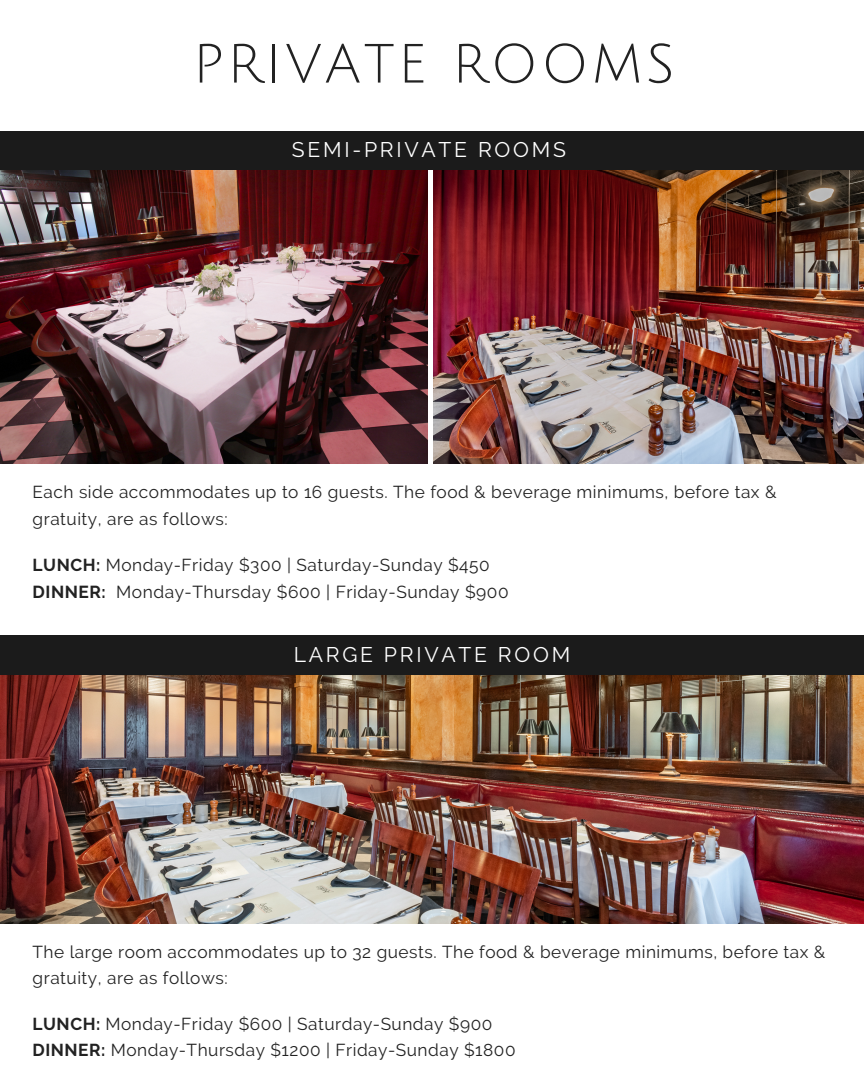
<style>
.page{position:relative;width:864px;height:1080px;background:#fff}
.page>*{position:absolute;margin:0;border:0;box-sizing:border-box;transform-origin:0 0}
.t1{font:54px "Julius Sans One";letter-spacing:.055em;color:#222}
.t2{font:21.15px "Raleway";letter-spacing:.13em;color:#fff}
.t3{font:17.4px "Raleway";letter-spacing:.03em;color:#222}
.t4{font:17.25px/27px "Raleway";letter-spacing:.03em;color:#222}
.s1{font-weight:700}
</style>
<div class="page">
<img style="left:0;top:169px;width:428px;height:295px">
<img style="left:434px;top:169px;width:430px;height:295px">
<div style="left:0;top:131px;width:864px;height:38px;background:#1b1b1b"></div>
<img style="left:0;top:674px;width:864px;height:250px">
<div style="left:0;top:636px;width:864px;height:38px;background:#1b1b1b"></div>
<h1 class="t1" style="left:193px;top:36px;width:484px">PRIVATE ROOMS</h1>
<h2 class="t2" style="left:292px;top:137px;width:275px">SEMI-PRIVATE ROOMS</h2>
<h2 class="t4" style="left:33px;top:478px;width:745px">Each side accommodates up to 16 guests. The food &amp; beverage minimums, before tax &amp; gratuity, are as follows:</h2>
<h2 class="t4" style="left:33px;top:551px;width:459px"><span class="s1">LUNCH:</span> Monday-Friday $300 | Saturday-Sunday $450</h2>
<p class="t3" style="left:33px;top:581px;width:478px"><span class="s1">DINNER:</span> Monday-Thursday $600 | Friday-Sunday $900</p>
<p class="t2" style="left:294px;top:642px;width:278px">LARGE PRIVATE ROOM</p>
<p class="t4" style="left:33px;top:939px;width:794px;line-height:25.8px">The large room accommodates up to 32 guests. The food &amp; beverage minimums, before tax &amp; gratuity, are as follows:</p>
<p class="t4" style="left:33px;top:1010px;width:461px"><span class="s1">LUNCH:</span> Monday-Friday $600 | Saturday-Sunday $900</p>
<p class="t4" style="left:33px;top:1036px;width:484px"><span class="s1">DINNER:</span> Monday-Thursday $1200 | Friday-Sunday $1800</p>
</div>
